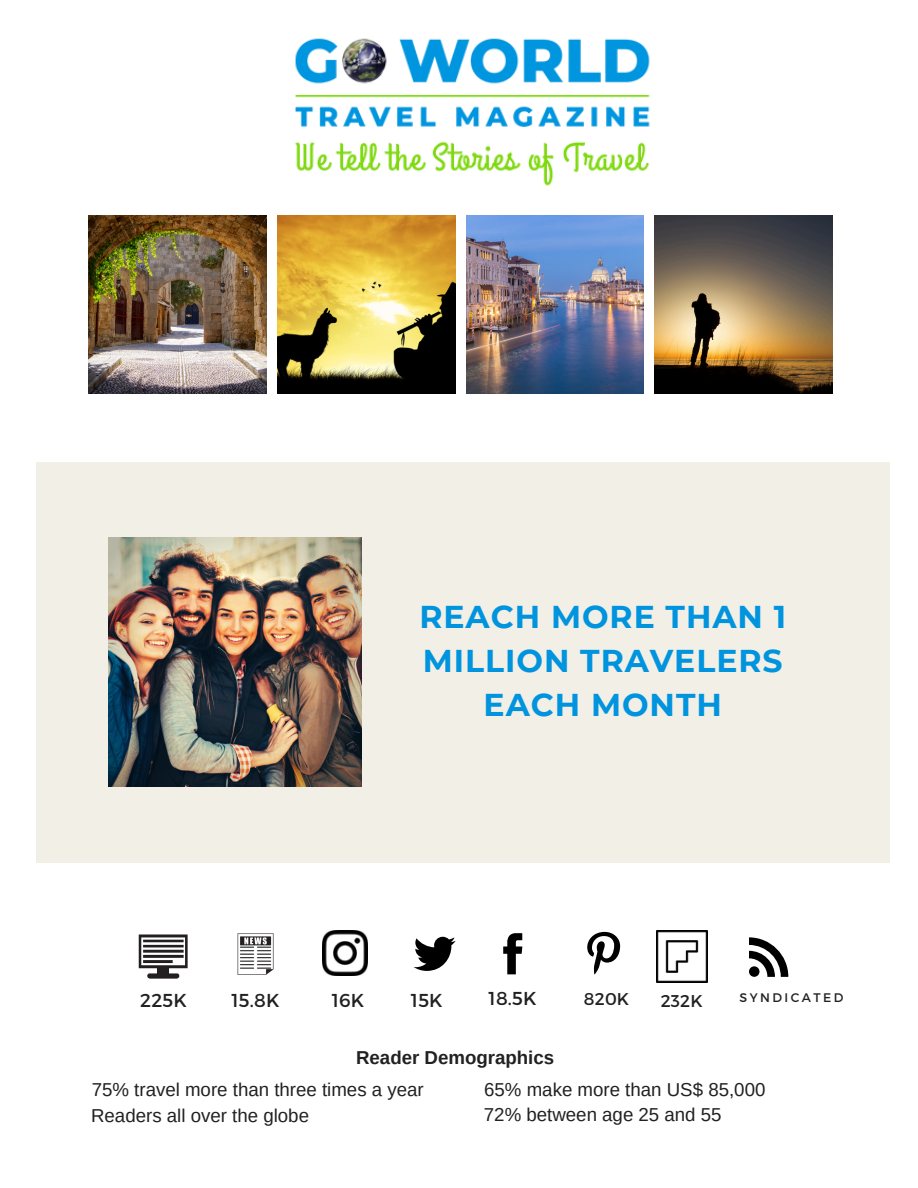
<style>
.page{position:relative;width:918px;height:1188px;background:#fff}
.page>*{position:absolute;margin:0;border:0;box-sizing:border-box;transform-origin:0 0}
.t1{font:700 31.5px/43.8px "Montserrat";letter-spacing:.03em;color:#0094df;text-align:center}
.t2{font:18.6px "Arimo";color:#212121}
.t3{font:18.6px "Montserrat";letter-spacing:.01em;color:#212121}
.t4{font:700 18.6px "Arimo";color:#212121}
.t5{font:17.1px "Montserrat";letter-spacing:.01em;color:#212121}
.t6{font:12.45px "Montserrat";letter-spacing:.2em;color:#212121}
</style>
<div class="page">
<img style="left:89px;top:216px;width:177px;height:178px">
<img style="left:278px;top:216px;width:177px;height:178px">
<img style="left:467px;top:216px;width:176px;height:178px">
<img style="left:655px;top:216px;width:177px;height:178px">
<div style="left:36px;top:462px;width:854px;height:401px;background:#f2efe7"></div>
<img style="left:109px;top:538px;width:253px;height:248px">
<svg style="left:749px;top:937px;width:39px;height:40px"></svg>
<svg style="left:414px;top:937px;width:42px;height:34px"></svg>
<svg style="left:503px;top:933px;width:19px;height:41px"></svg>
<svg style="left:587px;top:932px;width:33px;height:42px"></svg>
<img style="left:237px;top:933px;width:37px;height:42px">
<img style="left:295px;top:38px;width:355px;height:148px">
<img style="left:323px;top:931px;width:45px;height:45px">
<img style="left:138px;top:934px;width:50px;height:45px">
<img style="left:656px;top:931px;width:52px;height:52px">
<h1 class="t1" style="left:419px;top:593px;width:368px">REACH MORE THAN 1<br>MILLION TRAVELERS<br>EACH MONTH</h1>
<p class="t3" style="left:232px;top:989px;width:49px">15.8K</p>
<p class="t3" style="left:411px;top:989px;width:33px">15K</p>
<p class="t3" style="left:489px;top:987px;width:49px">18.5K</p>
<p class="t5" style="left:584px;top:989px;width:47px">820K</p>
<p class="t6" style="left:739px;top:990px;width:106px">SYNDICATED</p>
<p class="t3" style="left:140px;top:989px;width:48px">225K</p>
<p class="t3" style="left:332px;top:989px;width:34px">16K</p>
<p class="t5" style="left:661px;top:991px;width:43px">232K</p>
<p class="t4" style="left:356px;top:1045px;width:200px">Reader Demographics</p>
<p class="t2" style="left:92px;top:1078px;width:334px">75% travel more than three times a year</p>
<p class="t2" style="left:484px;top:1078px;width:283px">65% make more than US$ 85,000</p>
<p class="t2" style="left:91px;top:1103px;width:219px">Readers all over the globe</p>
<p class="t2" style="left:484px;top:1103px;width:239px">72% between age 25 and 55</p>
</div>
